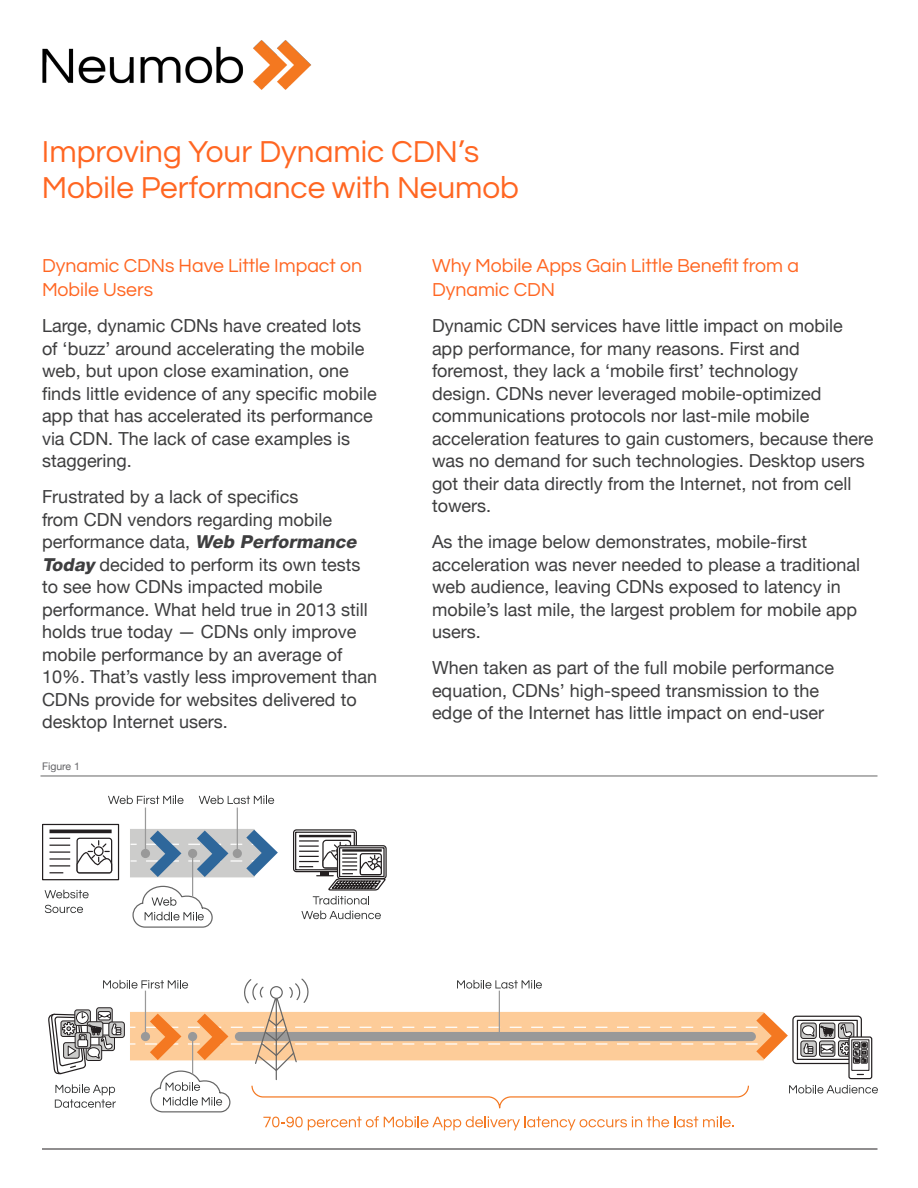
<style>
.page{position:relative;width:918px;height:1188px;background:#fff}
.page>*{position:absolute;margin:0;border:0;box-sizing:border-box;transform-origin:0 0}
.Header_1{font:31.5px/36px "Questrial";color:#f62}
.Header_2{font:19.5px/24px "Questrial";color:#f62}
.t1{font:18px/22.5px "Helvetica Neue";color:#3e3e3f}
.t2{font:10.5px "Helvetica Neue";color:#636366}
.s1{font-family:"Helvetica Neue Cyr";font-weight:800;font-style:italic}
</style>
<div class="page">
<img style="left:42px;top:46px;width:201px;height:38px">
<img style="left:253px;top:40px;width:58px;height:50px">
<hr style="left:42px;top:1149px;width:836px;height:1px;background:#231f20">
<svg style="left:130px;top:829px;width:148px;height:48px;background:#a6b5c3"></svg>
<div style="left:294px;top:830px;width:62px;height:42px;background:#aaa8a9;border-radius:3px"></div>
<div style="left:293px;top:829px;width:64px;height:43px;border:1px solid #231f20;border-radius:3px"></div>
<svg style="left:295px;top:832px;width:60px;height:38px"></svg>
<hr style="left:299px;top:835px;width:52px;height:2px;background:#231f20">
<div style="left:337px;top:845px;width:50px;height:34px;border:1px solid #231f20;border-radius:3px"></div>
<svg style="left:45px;top:890px;width:44px;height:8px"></svg>
<svg style="left:45px;top:905px;width:38px;height:8px"></svg>
<svg style="left:108px;top:795px;width:76px;height:9px"></svg>
<svg style="left:199px;top:795px;width:75px;height:9px"></svg>
<svg style="left:298px;top:840px;width:88px;height:64px"></svg>
<svg style="left:301px;top:911px;width:80px;height:8px"></svg>
<div style="left:42px;top:824px;width:77px;height:56px;background:#fff;border:1px solid #231f20"></div>
<svg style="left:49px;top:837px;width:64px;height:37px"></svg>
<hr style="left:50px;top:830px;width:62px;height:3px;background:#231f20">
<svg style="left:132px;top:885px;width:81px;height:43px"></svg>
<div style="left:141px;top:849px;width:9px;height:9px;background:#999;border-radius:50%"></div>
<hr style="left:145px;top:808px;width:1px;height:45px;background:#999">
<div style="left:233px;top:849px;width:9px;height:9px;background:#999;border-radius:50%"></div>
<hr style="left:237px;top:808px;width:1px;height:43px;background:#999">
<div style="left:188px;top:849px;width:9px;height:9px;background:#999;border-radius:50%"></div>
<hr style="left:192px;top:853px;width:1px;height:45px;background:#999">
<svg style="left:49px;top:978px;width:829px;height:152px"></svg>
<hr style="left:40px;top:776px;width:838px;height:1px;background:#656666">
<p class="Header_1" style="left:42px;top:134px;width:479px">Improving Your Dynamic CDN’s<br>Mobile Performance with Neumob</p>
<p class="Header_2" style="left:42px;top:255px;width:322px">Dynamic CDNs Have Little Impact on<br>Mobile Users</p>
<p class="t1" style="left:42px;top:315px;width:336px">Large, dynamic CDNs have created lots of ‘buzz’ around accelerating the mobile web, but upon close examination, one finds little evidence of any specific mobile app that has accelerated its performance via CDN. The lack of case examples is staggering.</p>
<p class="t1" style="left:42px;top:486px;width:337px">Frustrated by a lack of specifics<br>from CDN vendors regarding mobile performance data, <span class="s1">Web Performance Today</span> decided to perform its own tests to see how CDNs impacted mobile performance. What held true in 2013 still holds true today — CDNs only improve mobile performance by an average of 10%. That’s vastly less improvement than CDNs provide for websites delivered to desktop Internet users.</p>
<p class="t2" style="left:42px;top:760px;width:39px">Figure 1</p>
<p class="Header_2" style="left:432px;top:255px;width:368px">Why Mobile Apps Gain Little Benefit from a<br>Dynamic CDN</p>
<p class="t1" style="left:432px;top:315px;width:443px">Dynamic CDN services have little impact on mobile app performance, for many reasons. First and foremost, they lack a ‘mobile first’ technology<br>design. CDNs never leveraged mobile-optimized communications protocols nor last-mile mobile acceleration features to gain customers, because there was no demand for such technologies. Desktop users got their data directly from the Internet, not from cell towers.</p>
<p class="t1" style="left:432px;top:531px;width:430px">As the image below demonstrates, mobile-first acceleration was never needed to please a traditional web audience, leaving CDNs exposed to latency in mobile’s last mile, the largest problem for mobile app users.</p>
<p class="t1" style="left:432px;top:657px;width:404px">When taken as part of the full mobile performance equation, CDNs’ high-speed transmission to the edge of the Internet has little impact on end-user</p>
</div>
